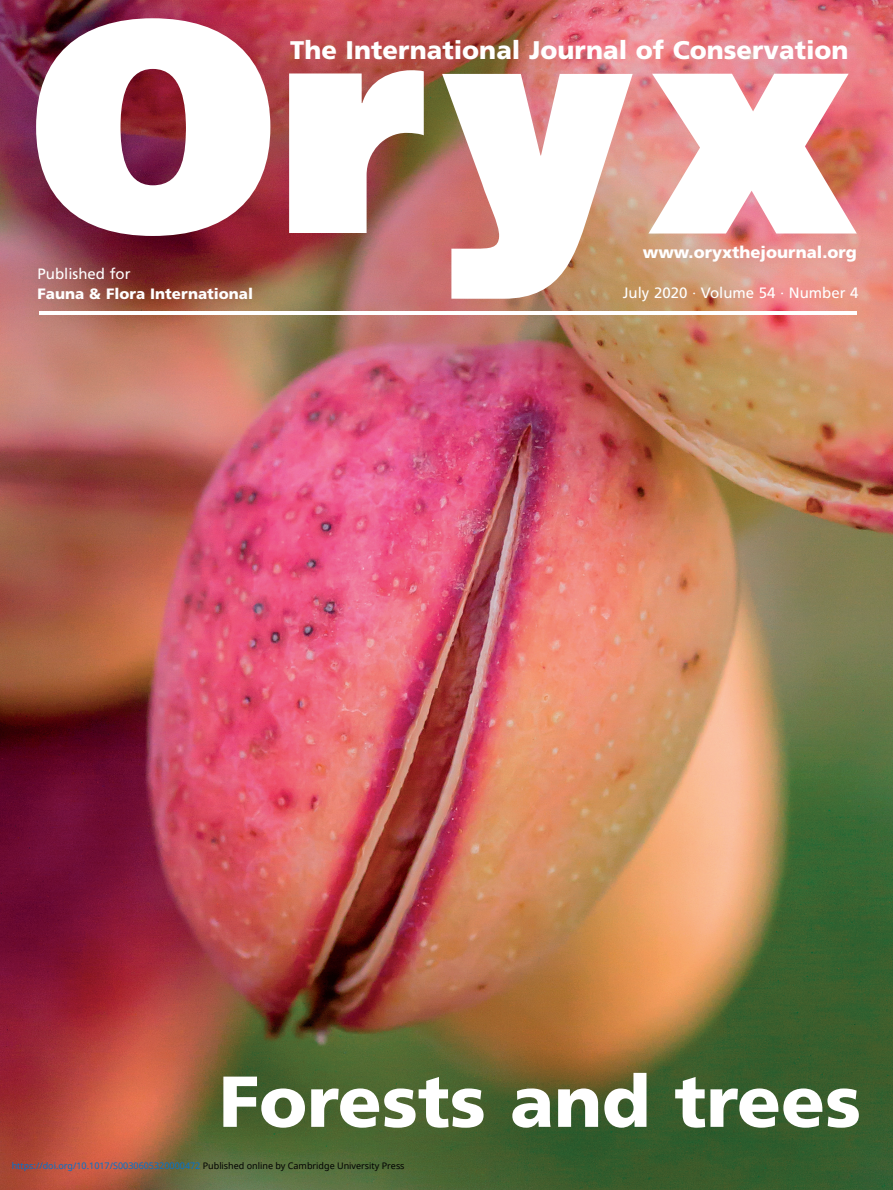
<style>
.page{position:relative;width:893px;height:1190px;background:#fff}
.page>*{position:absolute;margin:0;border:0;box-sizing:border-box;transform-origin:0 0}
.t1{font:900 72px "Frutiger";color:#fff}
.t2{font:900 25.5px "Frutiger";color:#fff}
.t3{font:900 16.5px "Frutiger";color:#fff}
.t4{font:900 15px/19.5px "Frutiger";color:#fff}
.t5{font:15px "Frutiger";color:#fff}
.t6{font:9px "Noto Sans";color:#0172cf}
.s1{font-weight:400}
.s2{color:#000}
</style>
<div class="page">
<img style="left:0;top:0;width:893px;height:1190px">
<svg style="left:442px;top:74px;width:191px;height:225px"></svg>
<svg style="left:648px;top:74px;width:209px;height:160px"></svg>
<svg style="left:289px;top:70px;width:135px;height:163px"></svg>
<svg style="left:36px;top:18px;width:234px;height:218px"></svg>
<hr style="left:39px;top:311px;width:818px;height:3px;background:#fff">
<p class="t2" style="left:290px;top:40px;width:560px">The International Journal of Conservation</p>
<p class="t4" style="left:38px;top:266px;width:217px"><span class="s1">Published for<br></span>Fauna &amp; Flora International</p>
<p class="t3" style="left:643px;top:245px;width:215px">www.oryxthejournal.org</p>
<p class="t5" style="left:623px;top:287px;width:237px">July 2020 · Volume 54 · Number 4</p>
<p class="t1" style="left:219px;top:1073px;width:643px">Forests and trees</p>
<p class="t6" style="left:12px;top:1159px;width:394px">https://doi.org/10.1017/S0030605320000472 <span class="s2">Published online by Cambridge University Press</span></p>
</div>
